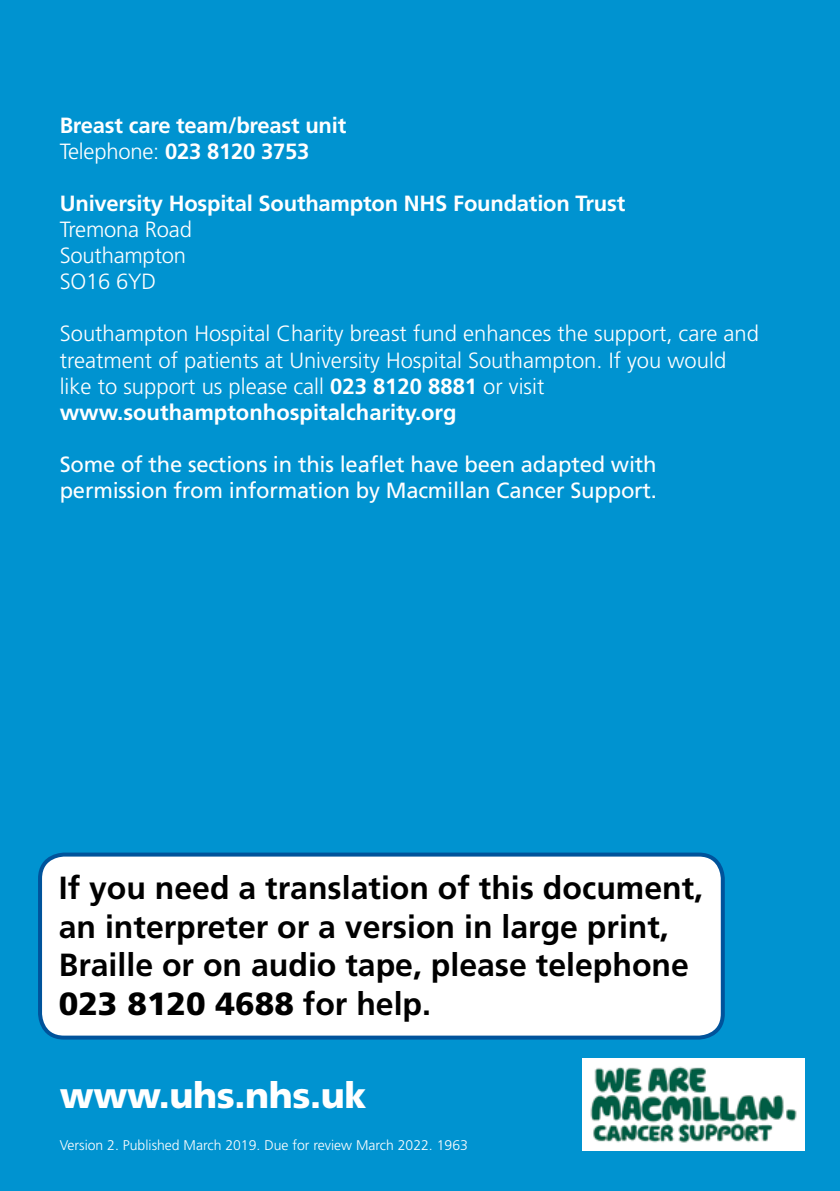
<style>
.page{position:relative;width:840px;height:1191px;background:#fff}
.page>*{position:absolute;margin:0;border:0;box-sizing:border-box;transform-origin:0 0}
.t1{font:900 36px "Frutiger";letter-spacing:-.01em;color:#fff}
.t2{font:700 32px/38.4px "Frutiger";color:#000}
.t3{font:300 22px/26px "Frutiger";color:#fff}
.t4{font:22px/26px "Frutiger";letter-spacing:-.01em;color:#fff}
.t5{font:700 22px/26px "Frutiger";letter-spacing:-.01em;color:#fff}
.t6{font:300 14px "Frutiger";color:#fff}
.s1{font-weight:300}
.s2{font-weight:700}
.s3{font-weight:900}
</style>
<div class="page">
<div style="left:0;top:0;width:839px;height:1191px;background:#0093d0"></div>
<div style="left:40px;top:854px;width:682px;height:183px;background:#fff;border-radius:24px"></div>
<div style="left:38px;top:852px;width:686px;height:187px;border:4px solid #00539b;border-radius:24px"></div>
<img style="left:582px;top:1058px;width:222px;height:92px">
<p class="t5" style="left:60px;top:112px;width:288px">Breast care team/breast unit<br><span class="s1">Telephone:</span> 023 8120 3753</p>
<p class="t5" style="left:60px;top:191px;width:566px">University Hospital Southampton NHS Foundation Trust</p>
<p class="t3" style="left:60px;top:217px;width:134px">Tremona Road<br>Southampton<br>SO16 6YD</p>
<p class="t3" style="left:60px;top:321px;width:700px">Southampton Hospital Charity breast fund enhances the support, care and treatment of patients at University Hospital Southampton. If you would like to support us please call <span class="s2">023 8120 8881</span> or visit <span class="s2">www.southamptonhospitalcharity.org</span></p>
<p class="t4" style="left:60px;top:451px;width:598px">Some of the sections in this leaflet have been adapted with permission from information by Macmillan Cancer Support.</p>
<h2 class="t2" style="left:59px;top:868px;width:645px">If you need a translation of this document, an interpreter or a version in large print, Braille or on audio tape, please telephone <span class="s3">023 8120 4688</span> for help.</h2>
<h1 class="t1" style="left:60px;top:1073px;width:308px">www.uhs.nhs.uk</h1>
<p class="t6" style="left:60px;top:1137px;width:409px">Version 2. Published March 2019. Due for review March 2022. 1963</p>
</div>
